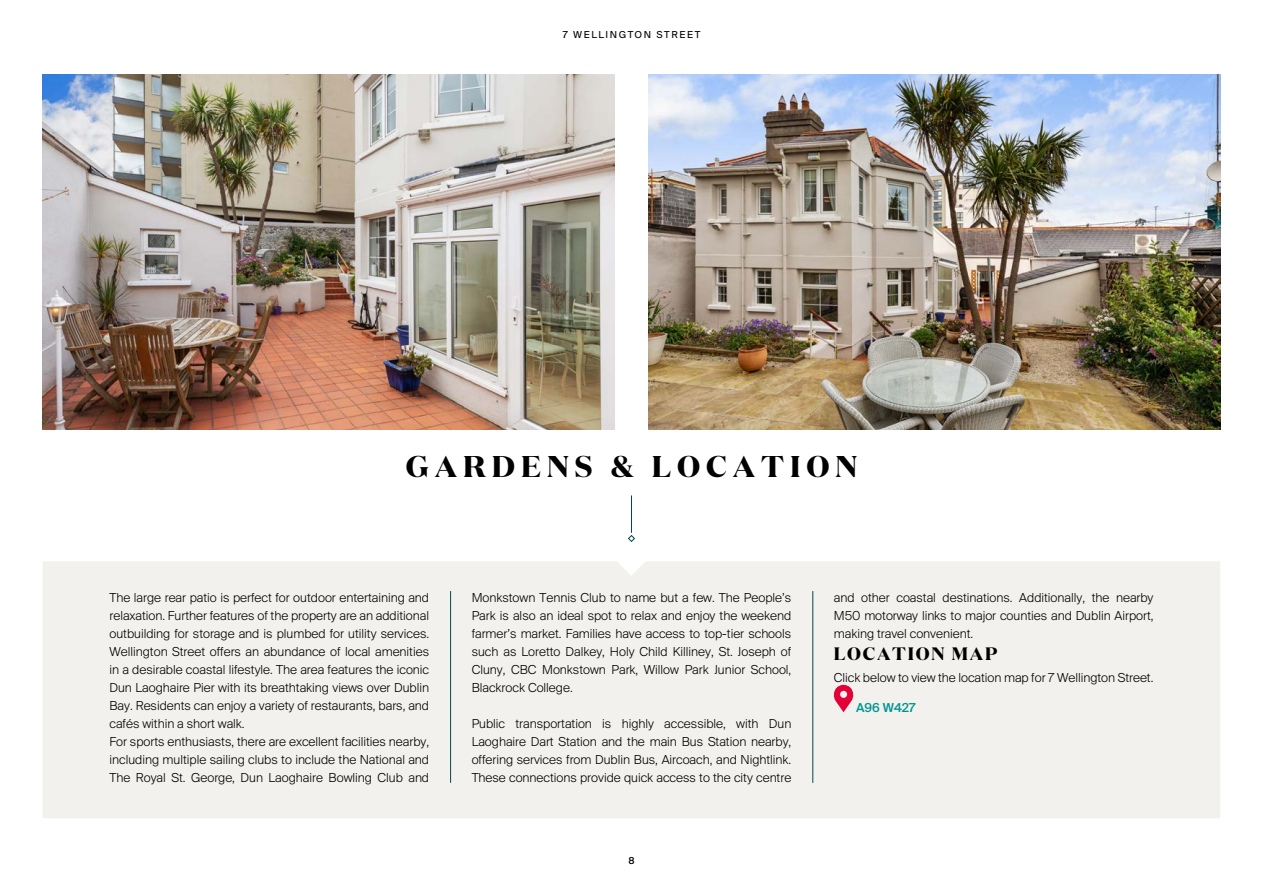
<style>
.page{position:relative;width:1263px;height:893px;background:#fff}
.page>*{position:absolute;margin:0;border:0;box-sizing:border-box;transform-origin:0 0}
.t1{font:700 30px "Domaine Disp";letter-spacing:.2em;color:#000}
.t2{font:700 18px "Domaine Disp";letter-spacing:.1em;color:#000}
.t3{font:300 13.5px/18px "Suisse BP Intl";color:#000;text-align:justify}
.t4{font:500 13.5px "Suisse BP Intl";color:#009591}
.t5{font:10.5px "Suisse BP Intl";letter-spacing:.15em;color:#000}
.t6{font:500 10.5px "Suisse BP Intl";color:#000}
</style>
<div class="page">
<div style="left:43px;top:561px;width:1177px;height:257px;background:#f3f1ee"></div>
<img style="left:648px;top:74px;width:572px;height:355px">
<img style="left:43px;top:74px;width:571px;height:355px">
<svg style="left:833px;top:685px;width:21px;height:27px"></svg>
<hr style="left:631px;top:495px;width:1px;height:38px;background:#00494d">
<svg style="left:628px;top:535px;width:7px;height:7px"></svg>
<hr style="left:450px;top:591px;width:1px;height:192px;background:#00494d">
<hr style="left:812px;top:591px;width:1px;height:192px;background:#00494d">
<p class="t5" style="left:563px;top:28px;width:139px">7 WELLINGTON STREET</p>
<h1 class="t1" style="left:406px;top:447px;width:453px">GARDENS &amp; LOCATION</h1>
<p class="t3" style="left:109px;top:588px;width:321px;text-align:left">The large rear patio is perfect for outdoor entertaining and relaxation. Further features of the property are an additional outbuilding for storage and is plumbed for utility services.<br>Wellington Street offers an abundance of local amenities in a desirable coastal lifestyle. The area features the iconic Dun Laoghaire Pier with its breathtaking views over Dublin Bay. Residents can enjoy a variety of restaurants, bars, and cafés within a short walk.<br>For sports enthusiasts, there are excellent facilities nearby, including multiple sailing clubs to include the National and The Royal St. George, Dun Laoghaire Bowling Club and</p>
<p class="t3" style="left:472px;top:588px;width:321px">Monkstown Tennis Club to name but a few. The People’s Park is also an ideal spot to relax and enjoy the weekend farmer’s market. Families have access to top-tier schools such as Loretto Dalkey, Holy Child Killiney, St. Joseph of Cluny, CBC Monkstown Park, Willow Park Junior School, Blackrock College.</p>
<p class="t3" style="left:472px;top:714px;width:321px">Public transportation is highly accessible, with Dun Laoghaire Dart Station and the main Bus Station nearby, offering services from Dublin Bus, Aircoach, and Nightlink.<br>These connections provide quick access to the city centre</p>
<p class="t6" style="left:628px;top:854px;width:8px">8</p>
<p class="t3" style="left:834px;top:588px;width:321px">and other coastal destinations. Additionally, the nearby M50 motorway links to major counties and Dublin Airport, making travel convenient.</p>
<h2 class="t2" style="left:834px;top:642px;width:165px">LOCATION MAP</h2>
<p class="t3" style="left:834px;top:668px;width:321px">Click below to view the location map for 7 Wellington Street.</p>
<p class="t4" style="left:856px;top:700px;width:61px">A96 W427</p>
</div>
